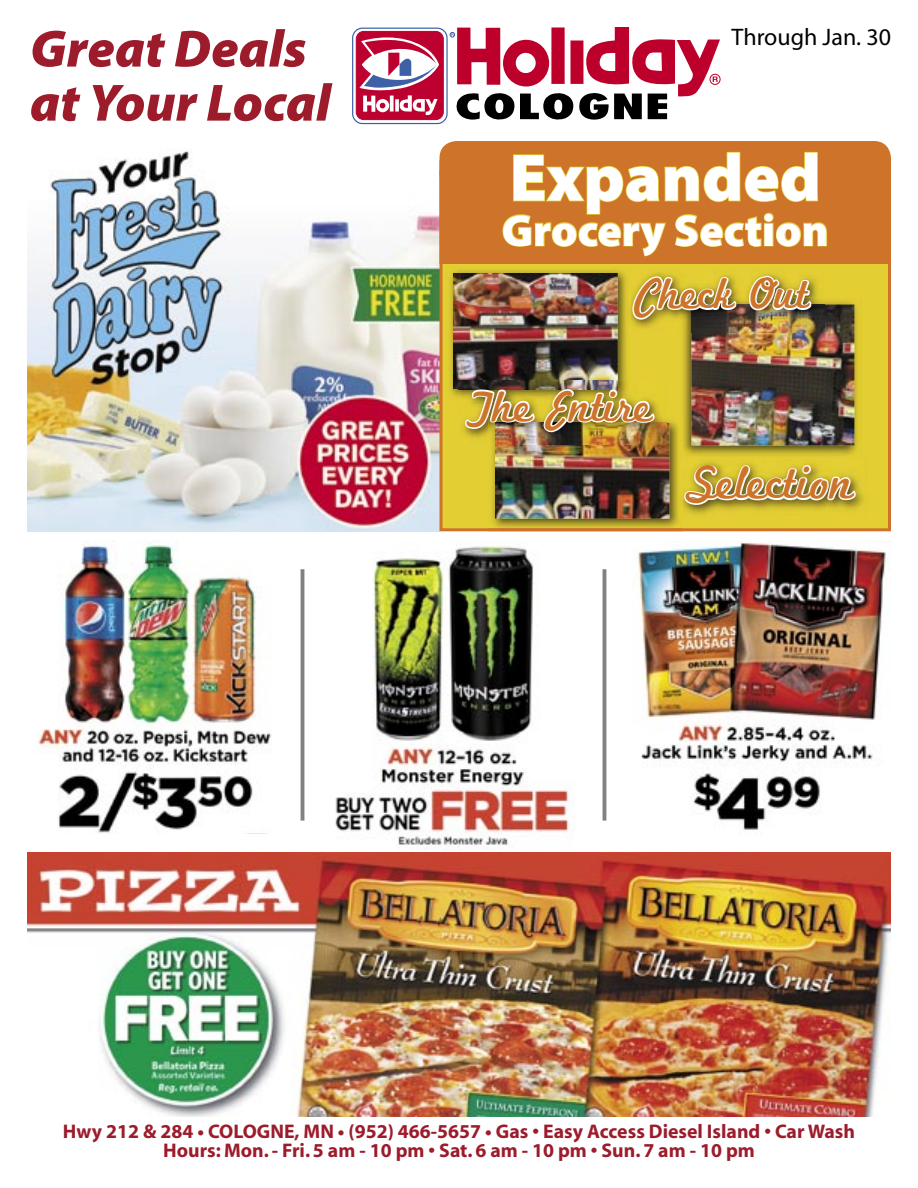
<style>
.page{position:relative;width:918px;height:1188px;background:#fff}
.page>*{position:absolute;margin:0;border:0;box-sizing:border-box;transform-origin:0 0}
.t1{font:900 67.5px "Myriad Pro";color:#fff}
.t2{font:italic 900 52.8px/54px "Myriad Pro";color:#9c1c2c}
.t3{font:48px "Marketing Script";color:#cd742a}
.t4{font:45px "Marketing Script";color:#cd742a}
.t5{font:900 45px "Myriad Pro";color:#fff}
.t6{font:45px "Futura II Extra Bold Condensed";letter-spacing:-.02em;color:#000;scale:1.54 1}
.t7{font:24px "Myriad Pro";color:#000}
.t8{font:700 19.8px "Myriad Pro";color:#9c1c2c}
.t9{font:700 19.8px "Myriad";color:#9c1c2c}
.s1{font-family:"Myriad"}
</style>
<div class="page">
<div style="left:551px;top:27px;width:14px;height:57px;background:#bd002b"></div>
<div style="left:570px;top:41px;width:13px;height:43px;background:#bd002b"></div>
<svg style="left:586px;top:27px;width:134px;height:69px"></svg>
<svg style="left:353px;top:28px;width:94px;height:96px"></svg>
<div style="left:352px;top:28px;width:96px;height:96px;border:1px solid #3e60a6;border-radius:10px"></div>
<div style="left:356px;top:31px;width:87px;height:89px;background:#bc0030;border-radius:8px"></div>
<div style="left:356px;top:31px;width:88px;height:89px;border:1px solid #bc0030;border-radius:8px"></div>
<svg style="left:450px;top:28px;width:99px;height:59px"></svg>
<svg style="left:360px;top:37px;width:79px;height:78px"></svg>
<hr style="left:301px;top:569px;width:3px;height:252px;background:#808181">
<hr style="left:603px;top:569px;width:3px;height:252px;background:#808181">
<img style="left:38px;top:540px;width:233px;height:293px">
<img style="left:335px;top:546px;width:236px;height:304px">
<img style="left:632px;top:542px;width:256px;height:288px">
<img style="left:27px;top:852px;width:864px;height:265px">
<img style="left:27px;top:151px;width:413px;height:380px">
<svg style="left:440px;top:179px;width:451px;height:352px;background:#e0c132"></svg>
<div style="left:440px;top:171px;width:450px;height:93px;background:#cd742a"></div>
<div style="left:440px;top:141px;width:451px;height:51px;background:#cd742a;border-radius:17px"></div>
<img style="left:488px;top:416px;width:194px;height:116px">
<img style="left:495px;top:423px;width:174px;height:96px">
<img style="left:679px;top:298px;width:183px;height:159px">
<img style="left:679px;top:416px;width:3px;height:41px">
<img style="left:691px;top:305px;width:163px;height:141px">
<img style="left:446px;top:266px;width:185px;height:135px">
<img style="left:453px;top:273px;width:165px;height:116px">
<img style="left:502px;top:152px;width:326px;height:223px">
<img style="left:459px;top:381px;width:207px;height:64px">
<img style="left:657px;top:423px;width:9px;height:22px">
<img style="left:459px;top:381px;width:172px;height:20px">
<img style="left:459px;top:381px;width:159px;height:8px">
<img style="left:464px;top:387px;width:193px;height:88px">
<img style="left:678px;top:457px;width:190px;height:61px">
<svg style="left:679px;top:457px;width:179px;height:49px"></svg>
<h2 class="t2" style="left:30px;top:23px;width:302px">Great Deals at Your Local</h2>
<h3 class="t6" style="left:453px;top:88px;width:143px">COLOGNE</h3>
<p class="t7" style="left:732px;top:24px;width:161px">Through Jan. 30</p>
<h1 class="t1" style="left:510px;top:140px;width:313px">Expanded</h1>
<h3 class="t5" style="left:502px;top:205px;width:329px">Grocery Section</h3>
<h3 class="t4" style="left:636px;top:267px;width:175px">Check Out</h3>
<h3 class="t4" style="left:467px;top:379px;width:187px">The Entire</h3>
<h3 class="t3" style="left:689px;top:454px;width:167px">Selection</h3>
<p class="t8" style="left:63px;top:1120px;width:794px">Hwy 212 &amp; 284 • COLOGNE, MN • (952) 466-5657 • <span class="s1">Gas • Easy Access Diesel Island • Car Wash</span></p>
<p class="t9" style="left:163px;top:1140px;width:593px">Hours: Mon. - Fri. 5 am - 10 pm • Sat. 6 am - 10 pm • Sun. 7 am - 10 pm</p>
</div>
